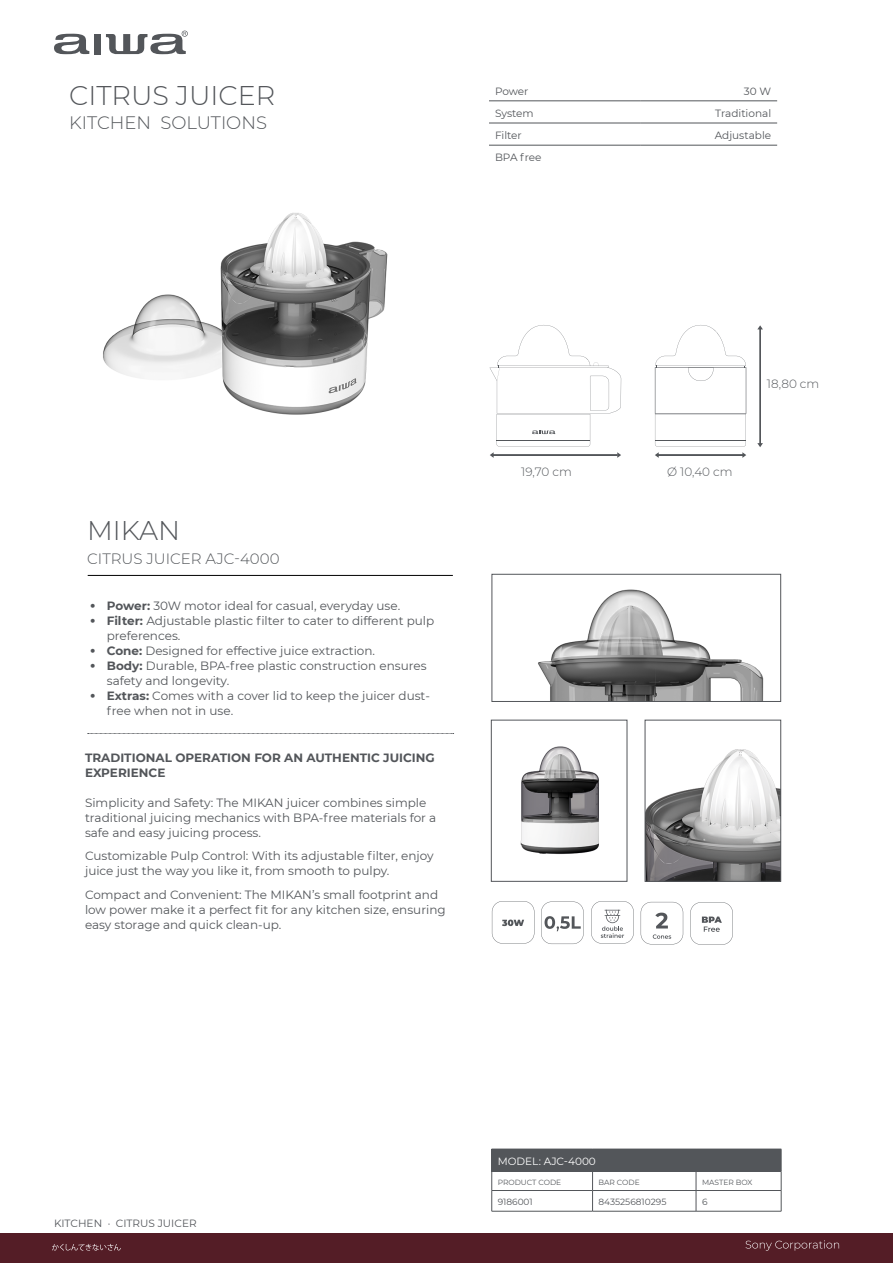
<style>
.page{position:relative;width:893px;height:1263px;background:#fff}
.page>*{position:absolute;margin:0;border:0;box-sizing:border-box;transform-origin:0 0}
.t1{font:300 27px "Montserrat";color:#53565a}
.t2{font:300 18px "Montserrat";color:#53565a}
.t3{font:300 15px "Montserrat";color:#53565a}
.t4{font:12px/15px "Montserrat";color:#53565a}
.t5{font:700 12px/15px "Montserrat";color:#53565a}
.t6{font:300 12px "Montserrat";color:#53565a}
.t7{font:10.5px "Montserrat";color:#53565a}
.t8{font:10.5px "Montserrat";color:#fff}
.t9{font:9px "Montserrat";color:#53565a}
.t10{font:7.5px "Montserrat";color:#53565a}
.s1{font-family:"Arial";font-weight:900}
.s2{font-weight:700}
</style>
<div class="page">
<div style="left:0;top:1233px;width:893px;height:30px;background:#541d26"></div>
<svg style="left:54px;top:33px;width:35px;height:21px"></svg>
<div style="left:94px;top:34px;width:7px;height:20px;background:#53565a"></div>
<svg style="left:106px;top:31px;width:82px;height:23px"></svg>
<svg style="left:52px;top:1244px;width:69px;height:7px"></svg>
<img style="left:520px;top:746px;width:79px;height:108px">
<img style="left:647px;top:749px;width:132px;height:130px">
<div style="left:645px;top:720px;width:136px;height:161px;border:1px solid #53565a"></div>
<div style="left:493px;top:455px;width:124px;height:1px;border:1px solid #53565a"></div>
<svg style="left:490px;top:452px;width:4px;height:6px"></svg>
<svg style="left:617px;top:452px;width:4px;height:6px"></svg>
<div style="left:658px;top:455px;width:86px;height:1px;border:1px solid #53565a"></div>
<svg style="left:655px;top:452px;width:4px;height:6px"></svg>
<svg style="left:742px;top:452px;width:4px;height:6px"></svg>
<div style="left:760px;top:329px;width:1px;height:115px;border:1px solid #53565a"></div>
<svg style="left:757px;top:443px;width:6px;height:4px"></svg>
<svg style="left:757px;top:325px;width:6px;height:4px"></svg>
<hr style="left:88px;top:575px;width:365px;height:1px;background:#000">
<svg style="left:88px;top:733px;width:366px;height:1px"></svg>
<img style="left:103px;top:213px;width:285px;height:202px">
<img style="left:538px;top:589px;width:226px;height:110px">
<div style="left:492px;top:574px;width:289px;height:127px;border:1px solid #53565a"></div>
<svg style="left:490px;top:325px;width:131px;height:121px"></svg>
<svg style="left:655px;top:325px;width:91px;height:121px"></svg>
<svg style="left:492px;top:901px;width:42px;height:43px"></svg>
<svg style="left:541px;top:901px;width:43px;height:43px"></svg>
<svg style="left:591px;top:901px;width:43px;height:43px"></svg>
<hr style="left:489px;top:101px;width:152px;height:1px;background:#53565a">
<hr style="left:641px;top:101px;width:136px;height:1px;background:#53565a">
<hr style="left:489px;top:123px;width:152px;height:1px;background:#53565a">
<hr style="left:641px;top:123px;width:136px;height:1px;background:#53565a">
<hr style="left:489px;top:145px;width:152px;height:1px;background:#53565a">
<hr style="left:641px;top:145px;width:136px;height:1px;background:#53565a">
<div style="left:492px;top:1149px;width:289px;height:22px;background:#53565a"></div>
<hr style="left:492px;top:1171px;width:101px;height:1px;background:#53565a">
<hr style="left:593px;top:1171px;width:103px;height:1px;background:#53565a">
<hr style="left:696px;top:1171px;width:85px;height:1px;background:#53565a">
<hr style="left:492px;top:1190px;width:101px;height:1px;background:#53565a">
<svg style="left:491px;top:1149px;width:1px;height:62px"></svg>
<hr style="left:593px;top:1190px;width:103px;height:1px;background:#53565a">
<svg style="left:592px;top:1172px;width:1px;height:39px"></svg>
<hr style="left:696px;top:1190px;width:85px;height:1px;background:#53565a">
<svg style="left:696px;top:1172px;width:1px;height:39px"></svg>
<svg style="left:781px;top:1149px;width:1px;height:62px"></svg>
<hr style="left:492px;top:1211px;width:101px;height:1px;background:#53565a">
<hr style="left:593px;top:1211px;width:103px;height:1px;background:#53565a">
<hr style="left:696px;top:1211px;width:85px;height:1px;background:#53565a">
<svg style="left:641px;top:902px;width:42px;height:42px"></svg>
<svg style="left:690px;top:902px;width:43px;height:43px"></svg>
<svg style="left:746px;top:1240px;width:93px;height:11px"></svg>
<h1 class="t1" style="left:69px;top:77px;width:208px">CITRUS JUICER</h1>
<h2 class="t2" style="left:69px;top:110px;width:199px">KITCHEN SOLUTIONS</h2>
<p class="t7" style="left:495px;top:84px;width:35px">Power</p>
<p class="t7" style="left:744px;top:84px;width:29px">30 W</p>
<p class="t7" style="left:495px;top:106px;width:40px">System</p>
<p class="t7" style="left:715px;top:106px;width:57px">Traditional</p>
<p class="t7" style="left:495px;top:128px;width:28px">Filter</p>
<p class="t7" style="left:715px;top:128px;width:58px">Adjustable</p>
<p class="t7" style="left:495px;top:150px;width:48px">BPA free</p>
<h1 class="t1" style="left:87px;top:512px;width:95px">MIKAN</h1>
<p class="t3" style="left:87px;top:548px;width:194px">CITRUS JUICER AJC-4000</p>
<p class="t4" style="left:90px;top:598px;width:312px"><span class="s1">•</span> <span class="s2">Power:</span> 30W motor ideal for casual, everyday use.</p>
<p class="t4" style="left:107px;top:613px;width:329px;text-indent:-17px"><span class="s1">•</span> <span class="s2">Filter:</span> Adjustable plastic filter to cater to different pulp preferences.</p>
<p class="t4" style="left:90px;top:643px;width:287px"><span class="s1">•</span> <span class="s2">Cone:</span> Designed for effective juice extraction.</p>
<p class="t4" style="left:107px;top:658px;width:321px;text-indent:-17px"><span class="s1">•</span> <span class="s2">Body:</span> Durable, BPA-free plastic construction ensures safety and longevity.</p>
<p class="t4" style="left:107px;top:688px;width:325px;text-indent:-17px"><span class="s1">•</span> <span class="s2">Extras:</span> Comes with a cover lid to keep the juicer dust&shy;free when not in use.</p>
<p class="t5" style="left:85px;top:749px;width:351px">TRADITIONAL OPERATION FOR AN AUTHENTIC JUICING<br>EXPERIENCE</p>
<p class="t4" style="left:85px;top:794px;width:353px">Simplicity and Safety: The MIKAN juicer combines simple traditional juicing mechanics with BPA-free materials for a safe and easy juicing process.</p>
<p class="t4" style="left:85px;top:848px;width:350px">Customizable Pulp Control: With its adjustable filter, enjoy juice just the way you like it, from smooth to pulpy.</p>
<p class="t4" style="left:85px;top:887px;width:362px">Compact and Convenient: The MIKAN’s small footprint and low power make it a perfect fit for any kitchen size, ensuring easy storage and quick clean-up.</p>
<p class="t6" style="left:521px;top:464px;width:52px">19,70 cm</p>
<p class="t6" style="left:667px;top:464px;width:67px">Ø 10,40 cm</p>
<p class="t6" style="left:767px;top:375px;width:54px">18,80 cm</p>
<p class="t7" style="left:54px;top:1215px;width:144px">KITCHEN · CITRUS JUICER</p>
<p class="t8" style="left:498px;top:1154px;width:100px">MODEL: AJC-4000</p>
<p class="t10" style="left:498px;top:1177px;width:65px">PRODUCT CODE</p>
<p class="t10" style="left:599px;top:1177px;width:43px">BAR CODE</p>
<p class="t10" style="left:702px;top:1177px;width:52px">MASTER BOX</p>
<p class="t9" style="left:498px;top:1196px;width:37px">9186001</p>
<p class="t9" style="left:599px;top:1196px;width:69px">8435256810295</p>
<p class="t9" style="left:702px;top:1196px;width:7px">6</p>
</div>
